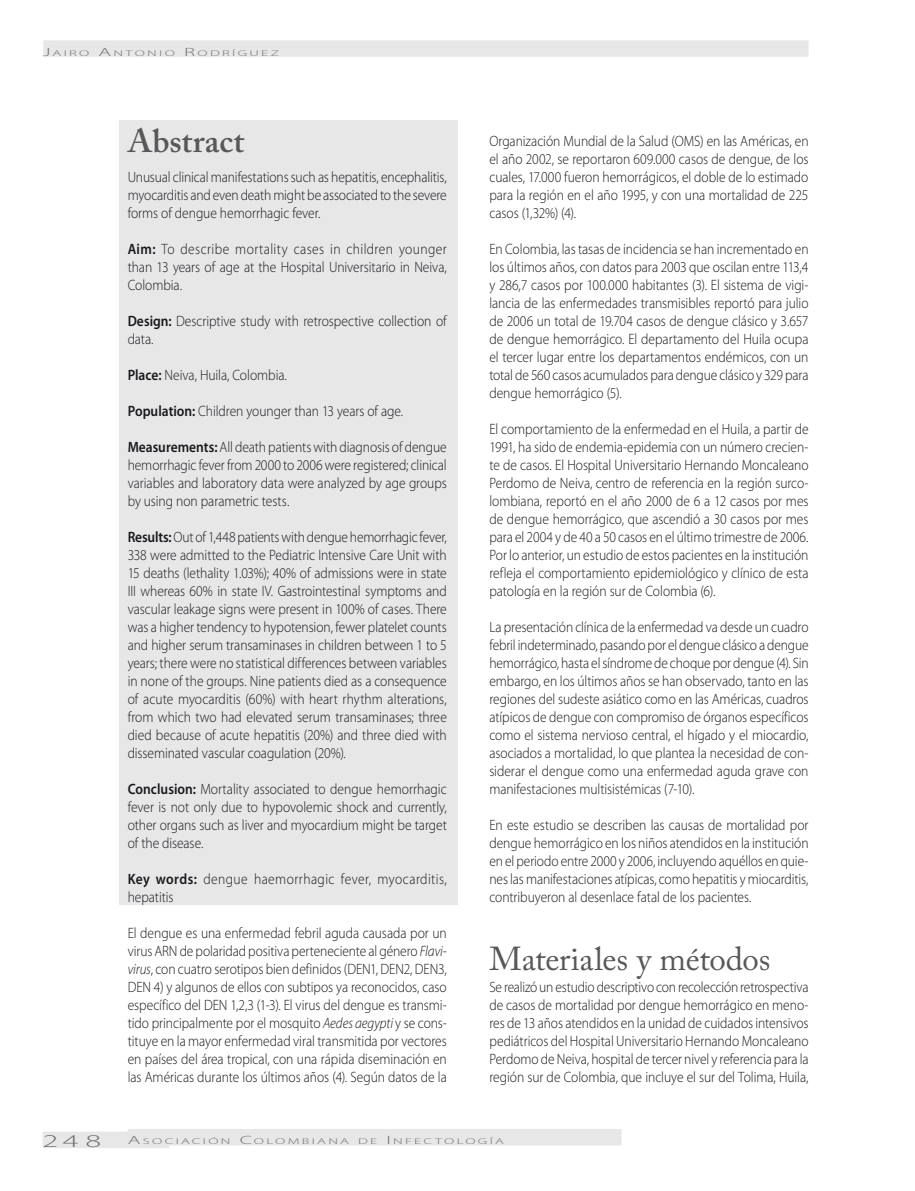
<style>
.page{position:relative;width:915px;height:1191px;background:#fff}
.page>*{position:absolute;margin:0;border:0;box-sizing:border-box;transform-origin:0 0}
.t1{font:33px "Adobe Caslon Pro";letter-spacing:-.01em;color:#58585a}
.t2{font:600 33px "Adobe Caslon Pro";letter-spacing:.005em;color:#58585a}
.t3{font:300 18px "Myriad Pro";color:#707173;scale:1.8 1}
.t4{font:300 15px/18px "Myriad Pro";letter-spacing:-.005em;color:#1a171c;text-align:justify;scale:.9 1}
.t5{font:300 15px/18px "Myriad Pro";letter-spacing:.03em;color:#1a171c;scale:.9 1}
.t6{font:300 8.4px "Myriad Pro";letter-spacing:.155em;color:#707173;scale:1.8 1}
.s1{font-size:12px}
.s2{font-weight:600}
.s3{font-style:italic}
</style>
<div class="page">
<div style="left:43px;top:1131px;width:126px;height:17px;background:#e7e7e8"></div>
<div style="left:128px;top:1129px;width:493px;height:16px;background:#e7e7e8"></div>
<div style="left:43px;top:40px;width:765px;height:17px;background:#e7e7e8"></div>
<div style="left:119px;top:121px;width:339px;height:783px;background:#e7e7e8"></div>
<p class="t6" style="left:43px;top:48px;width:132px"><span class="s1">J</span>AIRO <span class="s1">A</span>NTONIO <span class="s1">R</span>ODRÍGUEZ</p>
<h1 class="t2" style="left:128px;top:121px;width:118px">Abstract</h1>
<p class="t4" style="left:128px;top:168px;width:356px">Unusual clinical manifestations such as hepatitis, encephalitis, myocarditis and even death might be associated to the severe forms of dengue hemorrhagic fever.</p>
<p class="t4" style="left:128px;top:240px;width:356px"><span class="s2">Aim:</span> To describe mortality cases in children younger than 13 years of age at the Hospital Universitario in Neiva, Colombia.</p>
<p class="t4" style="left:128px;top:312px;width:356px"><span class="s2">Design:</span> Descriptive study with retrospective collection of data.</p>
<p class="t4" style="left:128px;top:366px;width:178px"><span class="s2">Place:</span> Neiva, Huila, Colombia.</p>
<p class="t4" style="left:128px;top:402px;width:308px"><span class="s2">Population:</span> Children younger than 13 years of age.</p>
<p class="t4" style="left:128px;top:438px;width:356px"><span class="s2">Measurements:</span> All death patients with diagnosis of dengue hemorrhagic fever from 2000 to 2006 were registered; clinical variables and laboratory data were analyzed by age groups by using non parametric tests.</p>
<p class="t4" style="left:128px;top:528px;width:356px"><span class="s2">Results:</span> Out of 1,448 patients with dengue hemorrhagic fever, 338 were admitted to the Pediatric Intensive Care Unit with 15 deaths (lethality 1.03%); 40% of admissions were in state III whereas 60% in state IV. Gastrointestinal symptoms and vascular leakage signs were present in 100% of cases. There was a higher tendency to hypotension, fewer platelet counts and higher serum transaminases in children between 1 to 5 years; there were no statistical differences between variables in none of the groups. Nine patients died as a consequence of acute myocarditis (60%) with heart rhythm alterations, from which two had elevated serum transaminases; three died because of acute hepatitis (20%) and three died with disseminated vascular coagulation (20%).</p>
<p class="t4" style="left:128px;top:780px;width:356px"><span class="s2">Conclusion:</span> Mortality associated to dengue hemorrhagic fever is not only due to hypovolemic shock and currently, other organs such as liver and myocardium might be target of the disease.</p>
<p class="t5" style="left:128px;top:870px;width:356px"><span class="s2">Key words:</span> dengue haemorrhagic fever, myocarditis, hepatitis</p>
<p class="t4" style="left:128px;top:924px;width:356px">El dengue es una enfermedad febril aguda causada por un virus ARN de polaridad positiva perteneciente al género <span class="s3">Flavi&shy;virus</span>, con cuatro serotipos bien definidos (DEN1, DEN2, DEN3, DEN 4) y algunos de ellos con subtipos ya reconocidos, caso específico del DEN 1,2,3 (1-3). El virus del dengue es transmi&shy;tido principalmente por el mosquito <span class="s3">Aedes aegypti</span> y se cons&shy;tituye en la mayor enfermedad viral transmitida por vectores en países del área tropical, con una rápida diseminación en las Américas durante los últimos años (4). Según datos de la</p>
<p class="t4" style="left:489px;top:132px;width:356px">Organización Mundial de la Salud (OMS) en las Américas, en el año 2002, se reportaron 609.000 casos de dengue, de los cuales, 17.000 fueron hemorrágicos, el doble de lo estimado para la región en el año 1995, y con una mortalidad de 225 casos (1,32%) (4).</p>
<p class="t4" style="left:489px;top:240px;width:356px">En Colombia, las tasas de incidencia se han incrementado en los últimos años, con datos para 2003 que oscilan entre 113,4 y 286,7 casos por 100.000 habitantes (3). El sistema de vigi&shy;lancia de las enfermedades transmisibles reportó para julio de 2006 un total de 19.704 casos de dengue clásico y 3.657 de dengue hemorrágico. El departamento del Huila ocupa el tercer lugar entre los departamentos endémicos, con un total de 560 casos acumulados para dengue clásico y 329 para dengue hemorrágico (5).</p>
<p class="t4" style="left:489px;top:420px;width:356px">El comportamiento de la enfermedad en el Huila, a partir de 1991, ha sido de endemia-epidemia con un número crecien&shy;te de casos. El Hospital Universitario Hernando Moncaleano Perdomo de Neiva, centro de referencia en la región surco&shy;lombiana, reportó en el año 2000 de 6 a 12 casos por mes de dengue hemorrágico, que ascendió a 30 casos por mes para el 2004 y de 40 a 50 casos en el último trimestre de 2006.<br>Por lo anterior, un estudio de estos pacientes en la institución refleja el comportamiento epidemiológico y clínico de esta patología en la región sur de Colombia (6).</p>
<p class="t4" style="left:489px;top:618px;width:356px">La presentación clínica de la enfermedad va desde un cuadro febril indeterminado, pasando por el dengue clásico a dengue hemorrágico, hasta el síndrome de choque por dengue (4). Sin embargo, en los últimos años se han observado, tanto en las regiones del sudeste asiático como en las Américas, cuadros atípicos de dengue con compromiso de órganos específicos como el sistema nervioso central, el hígado y el miocardio, asociados a mortalidad, lo que plantea la necesidad de con&shy;siderar el dengue como una enfermedad aguda grave con manifestaciones multisistémicas (7-10).</p>
<p class="t4" style="left:489px;top:816px;width:356px">En este estudio se describen las causas de mortalidad por dengue hemorrágico en los niños atendidos en la institución en el periodo entre 2000 y 2006, incluyendo aquéllos en quie&shy;nes las manifestaciones atípicas, como hepatitis y miocarditis, contribuyeron al desenlace fatal de los pacientes.</p>
<h1 class="t1" style="left:489px;top:939px;width:282px">Materiales y métodos</h1>
<p class="t4" style="left:489px;top:978px;width:356px">Se realizó un estudio descriptivo con recolección retrospectiva de casos de mortalidad por dengue hemorrágico en meno&shy;res de 13 años atendidos en la unidad de cuidados intensivos pediátricos del Hospital Universitario Hernando Moncaleano Perdomo de Neiva, hospital de tercer nivel y referencia para la región sur de Colombia, que incluye el sur del Tolima, Huila,</p>
<p class="t3" style="left:43px;top:1131px;width:34px">248</p>
<p class="t6" style="left:128px;top:1137px;width:210px"><span class="s1">A</span>SOCIACIÓN <span class="s1">C</span>OLOMBIANA DE <span class="s1">I</span> NFECTOLOGÍA</p>
</div>
